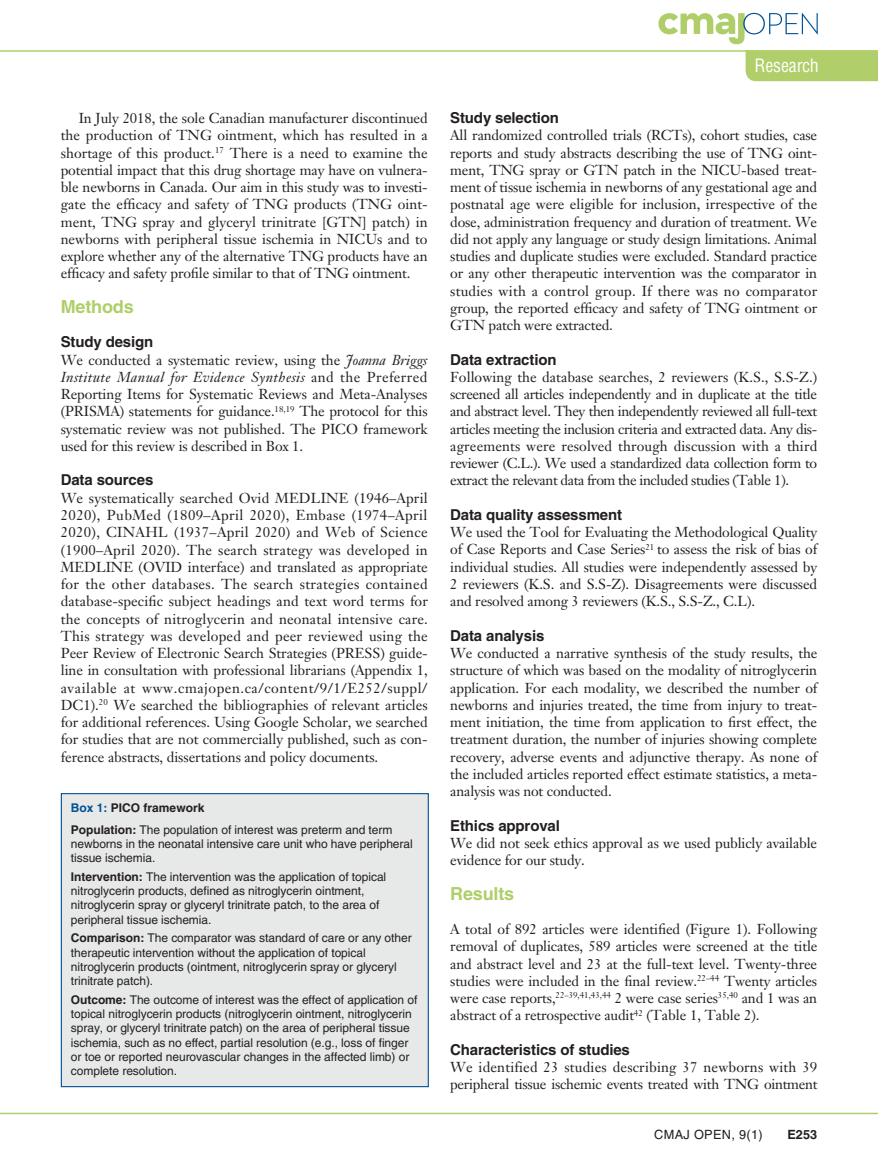
<style>
.page{position:relative;width:878px;height:1175px;background:#fff}
.page>*{position:absolute;margin:0;border:0;box-sizing:border-box;transform-origin:0 0}
.t1{font:700 18px "Helvetica LT Std";letter-spacing:-.01em;color:#afce69}
.t2{font:condensed 18px "Helvetica LT Std";letter-spacing:-.01em;color:#fff}
.t3{font:700 15px "Helvetica LT Std";letter-spacing:-.01em;color:#231f20}
.t4{font:14.25px/17.2px "Janson Text LT Std";letter-spacing:-.01em;color:#231f20;text-align:justify}
.t5{font:12.75px "Helvetica LT Std";letter-spacing:.025em;color:#231f20}
.t6{font:700 12.75px "Helvetica LT Std";color:#231f20}
.t7{font:12px/14.2px "Helvetica LT Std";letter-spacing:-.005em;color:#231f20}
.s1{font-style:italic}
.s2{font-weight:700;color:#005295}
.s3{font-weight:700}
</style>
<div class="page">
<hr style="left:0;top:1112px;width:878px;height:2px;background:#afce69">
<svg style="left:658px;top:13px;width:159px;height:31px"></svg>
<hr style="left:0;top:50px;width:878px;height:2px;background:#afce69">
<div style="left:745px;top:50px;width:133px;height:31px;background:#b0ce69"></div>
<div style="left:61px;top:793px;width:367px;height:293px;background:#e7e8e8"></div>
<div style="left:61px;top:793px;width:368px;height:294px;border:1px solid #005295"></div>
<p class="t4" style="left:61px;top:109px;width:368px;text-indent:18px">In July 2018, the sole Canadian manufacturer discontinued the production of TNG ointment, which has resulted in a shortage of this product.<sup>17</sup> There is a need to examine the potential impact that this drug shortage may have on vulnera&shy;ble newborns in Canada. Our aim in this study was to investi&shy;gate the efficacy and safety of TNG products (TNG oint&shy;ment, TNG spray and glyceryl trinitrate [GTN] patch) in newborns with peripheral tissue ischemia in NICUs and to explore whether any of the alternative TNG products have an efficacy and safety profile similar to that of TNG ointment.</p>
<p class="t1" style="left:61px;top:295px;width:74px">Methods</p>
<p class="t3" style="left:61px;top:333px;width:94px">Study design</p>
<p class="t4" style="left:61px;top:351px;width:368px">We conducted a systematic review, using the <span class="s1">Joanna Briggs Institute Manual for Evidence Synthesis</span> and the Preferred Reporting Items for Systematic Reviews and Meta-Analyses (PRISMA) statements for guidance.<sup>18,19</sup> The protocol for this systematic review was not published. The PICO framework used for this review is described in Box 1.</p>
<p class="t3" style="left:61px;top:471px;width:94px">Data sources</p>
<p class="t4" style="left:61px;top:489px;width:368px">We systematically searched Ovid MEDLINE (1946–April 2020), PubMed (1809–April 2020), Embase (1974–April 2020), CINAHL (1937–April 2020) and Web of Science (1900–April 2020). The search strategy was developed in MEDLINE (OVID interface) and translated as appropriate for the other databases. The search strategies contained database-specific subject headings and text word terms for the concepts of nitroglycerin and neonatal intensive care.<br>This strategy was developed and peer reviewed using the Peer Review of Electronic Search Strategies (PRESS) guide&shy;line in consultation with professional librarians (Appendix 1, available at www.cmajopen.ca/content/9/1/E252/suppl/ DC1).<sup>20</sup> We searched the bibliographies of relevant articles for additional references. Using Google Scholar, we searched for studies that are not commercially published, such as con&shy;ference abstracts, dissertations and policy documents.</p>
<p class="t7" style="left:71px;top:796px;width:323px;line-height:21.8px"><span class="s2">Box 1:</span> <span class="s3">PICO framework<br>Population:</span> The population of interest was preterm and term</p>
<p class="t7" style="left:71px;top:836px;width:343px">newborns in the neonatal intensive care unit who have peripheral tissue ischemia.</p>
<p class="t7" style="left:71px;top:869px;width:317px"><span class="s3">Intervention:</span> The intervention was the application of topical nitroglycerin products, defined as nitroglycerin ointment, nitroglycerin spray or glyceryl trinitrate patch, to the area of peripheral tissue ischemia.</p>
<p class="t7" style="left:71px;top:931px;width:342px"><span class="s3">Comparison:</span> The comparator was standard of care or any other therapeutic intervention without the application of topical nitroglycerin products (ointment, nitroglycerin spray or glyceryl trinitrate patch).</p>
<p class="t7" style="left:71px;top:992px;width:348px"><span class="s3">Outcome:</span> The outcome of interest was the effect of application of topical nitroglycerin products (nitroglycerin ointment, nitroglycerin spray, or glyceryl trinitrate patch) on the area of peripheral tissue ischemia, such as no effect, partial resolution (e.g., loss of finger or toe or reported neurovascular changes in the affected limb) or complete resolution.</p>
<p class="t2" style="left:754px;top:54px;width:66px">Research</p>
<p class="t3" style="left:450px;top:109px;width:110px">Study selection</p>
<p class="t4" style="left:450px;top:127px;width:368px">All randomized controlled trials (RCTs), cohort studies, case reports and study abstracts describing the use of TNG oint&shy;ment, TNG spray or GTN patch in the NICU-based treat&shy;ment of tissue ischemia in newborns of any gestational age and postnatal age were eligible for inclusion, irrespective of the dose, administration frequency and duration of treatment. We did not apply any language or study design limitations. Animal studies and duplicate studies were excluded. Standard practice or any other therapeutic intervention was the comparator in studies with a control group. If there was no comparator group, the reported efficacy and safety of TNG ointment or GTN patch were extracted.</p>
<p class="t3" style="left:450px;top:350px;width:108px">Data extraction</p>
<p class="t4" style="left:450px;top:368px;width:368px">Following the database searches, 2 reviewers (K.S., S.S-Z.) screened all articles independently and in duplicate at the title and abstract level. They then independently reviewed all full-text articles meeting the inclusion criteria and extracted data. Any dis&shy;agreements were resolved through discussion with a third reviewer (C.L.). We used a standardized data collection form to extract the relevant data from the included studies (Table 1).</p>
<p class="t3" style="left:450px;top:505px;width:173px">Data quality assessment</p>
<p class="t4" style="left:450px;top:523px;width:368px">We used the Tool for Evaluating the Methodological Quality of Case Reports and Case Series<sup>21</sup> to assess the risk of bias of individual studies. All studies were independently assessed by 2 reviewers (K.S. and S.S-Z). Disagreements were discussed and resolved among 3 reviewers (K.S., S.S-Z., C.L).</p>
<p class="t3" style="left:450px;top:626px;width:96px">Data analysis</p>
<p class="t4" style="left:450px;top:644px;width:368px">We conducted a narrative synthesis of the study results, the structure of which was based on the modality of nitroglycerin application. For each modality, we described the number of newborns and injuries treated, the time from injury to treat&shy;ment initiation, the time from application to first effect, the treatment duration, the number of injuries showing complete recovery, adverse events and adjunctive therapy. As none of the included articles reported effect estimate statistics, a meta&shy;analysis was not conducted.</p>
<p class="t3" style="left:450px;top:816px;width:111px">Ethics approval</p>
<p class="t4" style="left:450px;top:834px;width:368px">We did not seek ethics approval as we used publicly available evidence for our study.</p>
<p class="t1" style="left:450px;top:882px;width:65px">Results</p>
<p class="t4" style="left:450px;top:920px;width:369px">A total of 892 articles were identified (Figure 1). Following removal of duplicates, 589 articles were screened at the title and abstract level and 23 at the full-text level. Twenty-three studies were included in the final review.<sup>22–44</sup> Twenty articles were case reports,<sup>22–39,41,43,44</sup> 2 were case series<sup>35,40</sup> and 1 was an abstract of a retrospective audit<sup>42</sup> (Table 1, Table 2).</p>
<p class="t3" style="left:450px;top:1040px;width:181px">Characteristics of studies</p>
<p class="t4" style="left:450px;top:1058px;width:368px">We identified 23 studies describing 37 newborns with 39 peripheral tissue ischemic events treated with TNG ointment</p>
<p class="t5" style="left:654px;top:1127px;width:110px">CMAJ OPEN, 9(1)</p>
<p class="t6" style="left:787px;top:1126px;width:31px">E253</p>
</div>
